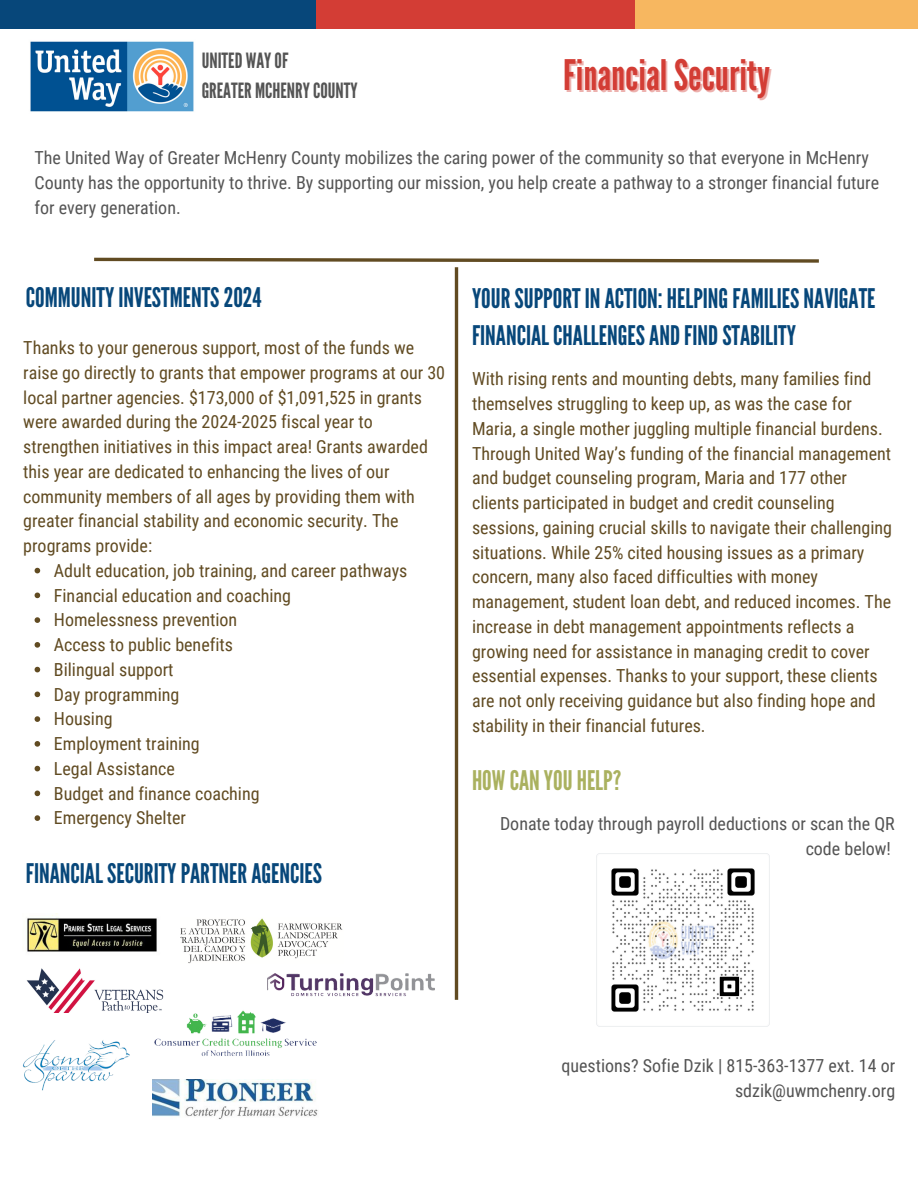
<style>
.page{position:relative;width:918px;height:1188px;background:#fff}
.page>*{position:absolute;margin:0;border:0;box-sizing:border-box;transform-origin:0 0}
.t1{font:42px "League Gothic";color:#d33d35}
.t2{font:27px/37.2px "League Gothic";color:#07477a}
.t3{font:27px "League Gothic";color:#aab15f}
.t4{font:21px/29.2px "League Gothic";color:#545454}
.t5{font:18px/24.8px "Roboto Condensed";color:#614b22}
.t6{font:18px/24.8px "Roboto Condensed";color:#545454;text-align:right}
</style>
<div class="page">
<div style="left:138px;top:1px;width:500px;height:28px;background:#d33d35"></div>
<div style="left:636px;top:1px;width:282px;height:28px;background:#f7b760"></div>
<div style="left:0;top:1px;width:316px;height:28px;background:#07477a"></div>
<svg style="left:94px;top:257px;width:725px;height:6px"></svg>
<hr style="left:455px;top:267px;width:3px;height:733px;background:#614b22">
<img style="left:596px;top:853px;width:174px;height:173px">
<img style="left:30px;top:41px;width:164px;height:71px">
<svg style="left:35px;top:568px;width:5px;height:5px"></svg>
<svg style="left:35px;top:593px;width:5px;height:5px"></svg>
<svg style="left:35px;top:617px;width:5px;height:6px"></svg>
<svg style="left:35px;top:642px;width:5px;height:6px"></svg>
<svg style="left:35px;top:667px;width:5px;height:5px"></svg>
<svg style="left:35px;top:692px;width:5px;height:5px"></svg>
<svg style="left:35px;top:716px;width:5px;height:6px"></svg>
<svg style="left:35px;top:741px;width:5px;height:6px"></svg>
<svg style="left:35px;top:766px;width:5px;height:5px"></svg>
<svg style="left:35px;top:791px;width:5px;height:5px"></svg>
<svg style="left:35px;top:815px;width:5px;height:6px"></svg>
<img style="left:27px;top:915px;width:130px;height:37px">
<img style="left:154px;top:1010px;width:163px;height:46px">
<img style="left:180px;top:918px;width:163px;height:45px">
<img style="left:26px;top:968px;width:139px;height:44px">
<img style="left:268px;top:973px;width:166px;height:24px">
<img style="left:23px;top:1040px;width:107px;height:51px">
<img style="left:153px;top:1080px;width:165px;height:39px">
<h1 class="t4" style="left:202px;top:47px;width:157px">UNITED WAYOF<br>GREATER MCHENRYCOUNTY</h1>
<p class="t1" style="left:563px;top:51px;width:209px">FinancialSecurity</p>
<p class="t6" style="left:34px;top:146px;width:846px;text-align:left">The United Way of Greater McHenry County mobilizes the caring power of the community so that everyone in McHenry<br>County has the opportunity to thrive. By supporting our mission, you help create a pathway to a stronger financial future for every generation.</p>
<p class="t2" style="left:26px;top:279px;width:237px">COMMUNITYINVESTMENTS2024</p>
<p class="t5" style="left:23px;top:336px;width:423px">Thanks to your generous support, most of the funds we raise go directly to grants that empower programs at our 30 local partner agencies. $173,000 of $1,091,525 in grants were awarded during the 2024-2025 fiscal year to strengthen initiatives in this impact area! Grants awarded this year are dedicated to enhancing the lives of our community members of all ages by providing them with greater financial stability and economic security. The programs provide:</p>
<p class="t5" style="left:54px;top:558px;width:355px">Adult education, job training, and career pathways</p>
<p class="t5" style="left:54px;top:583px;width:239px">Financial education and coaching</p>
<p class="t5" style="left:54px;top:608px;width:185px">Homelessness prevention</p>
<p class="t5" style="left:54px;top:633px;width:181px">Access to public benefits</p>
<p class="t5" style="left:54px;top:657px;width:121px">Bilingual support</p>
<p class="t5" style="left:54px;top:682px;width:127px">Day programming</p>
<p class="t5" style="left:54px;top:707px;width:60px">Housing</p>
<p class="t5" style="left:54px;top:732px;width:147px">Employment training</p>
<h2 class="t5" style="left:54px;top:756px;width:123px">Legal Assistance</h2>
<p class="t5" style="left:54px;top:781px;width:207px">Budget and finance coaching</p>
<p class="t5" style="left:54px;top:806px;width:133px">Emergency Shelter</p>
<p class="t2" style="left:26px;top:855px;width:298px">FINANCIALSECURITYPARTNERAGENCIES</p>
<h2 class="t2" style="left:472px;top:281px;width:405px">YOURSUPPORTINACTION:HELPINGFAMILIESNAVIGATE<br>FINANCIALCHALLENGESANDFINDSTABILITY</h2>
<p class="t5" style="left:472px;top:367px;width:421px">With rising rents and mounting debts, many families find themselves struggling to keep up, as was the case for Maria, a single mother juggling multiple financial burdens.<br>Through United Way’s funding of the financial management and budget counseling program, Maria and 177 other clients participated in budget and credit counseling sessions, gaining crucial skills to navigate their challenging situations. While 25% cited housing issues as a primary concern, many also faced difficulties with money management, student loan debt, and reduced incomes. The increase in debt management appointments reflects a growing need for assistance in managing credit to cover essential expenses. Thanks to your support, these clients are not only receiving guidance but also finding hope and stability in their financial futures.</p>
<p class="t3" style="left:472px;top:765px;width:151px">HOW CANYOUHELP?</p>
<p class="t6" style="left:500px;top:811px;width:396px">Donate today through payroll deductions or scan the QR code below!</p>
<p class="t6" style="left:562px;top:1054px;width:335px">questions? Sofie Dzik | 815-363-1377 ext. 14 or sdzik@uwmchenry.org</p>
</div>
